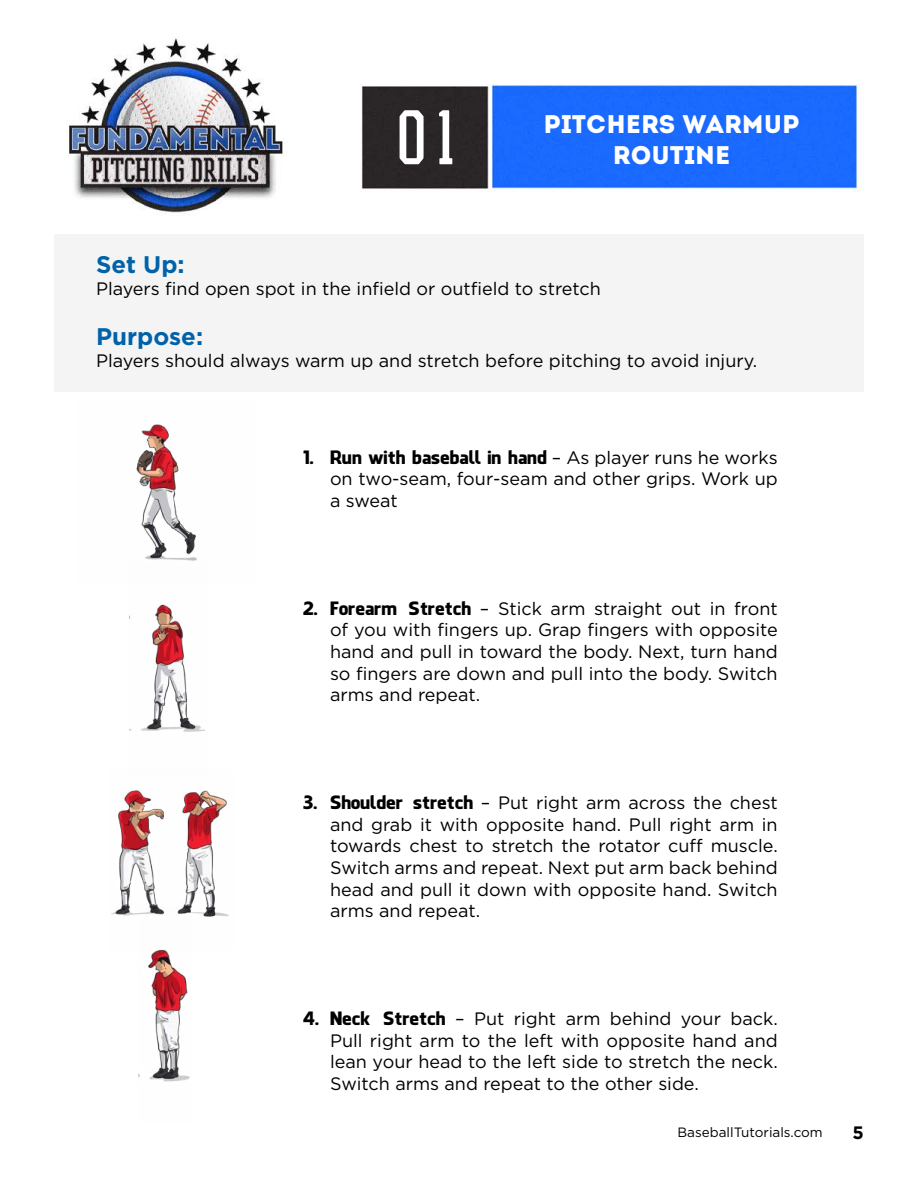
<style>
.page{position:relative;width:918px;height:1188px;background:#fff}
.page>*{position:absolute;margin:0;border:0;box-sizing:border-box;transform-origin:0 0}
.t1{font:54px "PROMESH";color:#fff}
.t2{font:25.5px/30.6px "Intro";color:#fff;text-align:center}
.t3{font:700 24px "Gotham";color:#0062a8}
.t4{font:18px/21.6px "Gotham";color:#000;text-align:justify}
.t5{font:18px "Facebook Letter Faces";color:#000}
.t6{font:700 18px "Gotham";color:#000}
.t7{font:13.5px "Gotham";color:#000}
.s1{font-family:"Gotham"}
.s2{font-family:"Facebook Letter Faces"}
</style>
<div class="page">
<img style="left:54px;top:38px;width:810px;height:693px">
<img style="left:111px;top:790px;width:118px;height:127px">
<div style="left:55px;top:234px;width:809px;height:158px;background:#f4f4f4"></div>
<img style="left:130px;top:583px;width:78px;height:149px">
<img style="left:139px;top:908px;width:53px;height:174px">
<img style="left:76px;top:403px;width:180px;height:180px">
<h1 class="t1" style="left:394px;top:110px;width:70px">01</h1>
<h2 class="t2" style="left:543px;top:109px;width:258px">PITCHERS WARMUP<br>ROUTINE</h2>
<h3 class="t3" style="left:96px;top:249px;width:90px">Set Up:</h3>
<p class="t4" style="left:96px;top:278px;width:506px">Players find open spot in the infield or outfield to stretch</p>
<h3 class="t3" style="left:96px;top:321px;width:109px">Purpose:</h3>
<p class="t4" style="left:96px;top:350px;width:663px">Players should always warm up and stretch before pitching to avoid injury.</p>
<p class="t5" style="left:303px;top:446px;width:476px">1. Run with baseball in hand <span class="s1">– As player runs he works</span></p>
<p class="t4" style="left:330px;top:468px;width:449px">on two-seam, four-seam and other grips. Work up a sweat</p>
<p class="t4" style="left:330px;top:597px;width:449px;text-indent:-27px"><span class="s2">2. Forearm Stretch</span> – Stick arm straight out in front of you with fingers up. Grap fingers with opposite hand and pull in toward the body. Next, turn hand so fingers are down and pull into the body. Switch arms and repeat.</p>
<p class="t4" style="left:330px;top:792px;width:449px;text-indent:-27px"><span class="s2">3. Shoulder stretch</span> – Put right arm across the chest and grab it with opposite hand. Pull right arm in towards chest to stretch the rotator cuff muscle.<br>Switch arms and repeat. Next put arm back behind head and pull it down with opposite hand. Switch arms and repeat.</p>
<p class="t4" style="left:330px;top:1008px;width:449px;text-indent:-27px"><span class="s2">4. Neck Stretch</span> – Put right arm behind your back.<br>Pull right arm to the left with opposite hand and lean your head to the left side to stretch the neck.<br>Switch arms and repeat to the other side.</p>
<p class="t7" style="left:678px;top:1125px;width:147px">BaseballTutorials.com</p>
<p class="t6" style="left:853px;top:1121px;width:13px">5</p>
</div>
